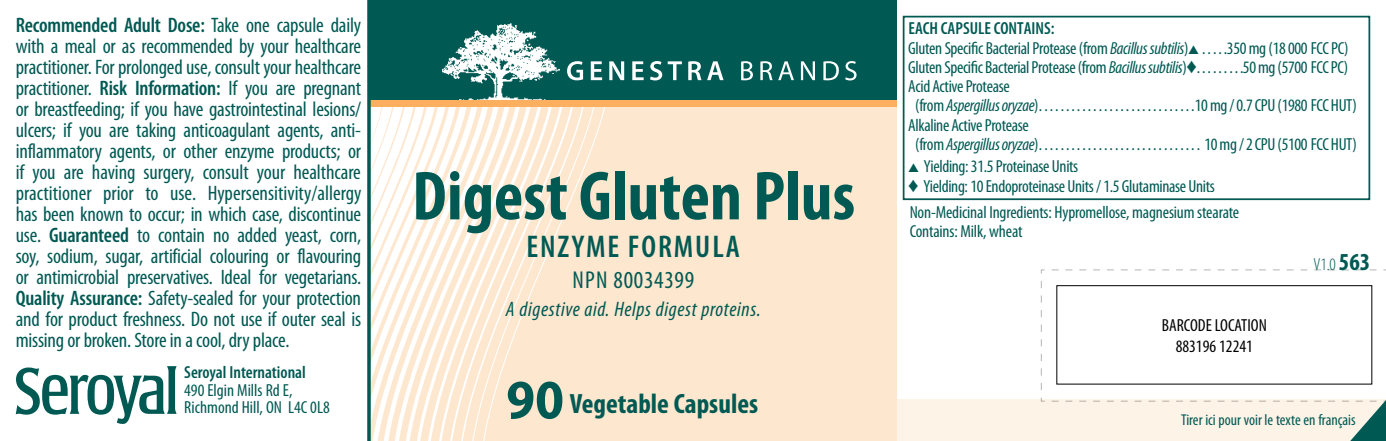
<style>
.page{position:relative;width:1386px;height:441px;background:#fff}
.page>*{position:absolute;margin:0;border:0;box-sizing:border-box;transform-origin:0 0}
.t1{font:700 condensed 70px "Myriad Pro";color:#005953}
.t2{font:600 condensed 31.5px "Myriad Pro";letter-spacing:.06em;color:#005953}
.t3{font:700 condensed 28px "Myriad Pro";color:#005953}
.t4{font:condensed 24.5px "Myriad Pro";letter-spacing:.03em;color:#005953}
.t5{font:condensed 21px/21px "Myriad Pro";letter-spacing:-.01em;color:#005953;text-align:justify}
.t6{font:italic condensed 21px "Myriad Pro";letter-spacing:.03em;color:#005953}
.t7{font:condensed 17.5px/19.2px "Myriad Pro";letter-spacing:-.02em;color:#005953}
.t8{font:condensed 17.5px/17.5px "Myriad Pro";color:#005953}
.t9{font:condensed 17.5px/21px "Myriad Pro";color:#000;text-align:center}
.t10{font:600 condensed 17.5px "Myriad Pro";color:#005953}
.t11{font:300 condensed 17.5px "Myriad Pro";color:#005953}
.t12{font:condensed 15.75px "Myriad Pro";color:#005953}
.s1{font-weight:600}
.s2{font-stretch:semi-condensed;font-size:56px}
.s3{font-style:italic}
.s4{font-weight:700;font-size:24.5px}
</style>
<div class="page">
<div style="left:890px;top:400px;width:496px;height:41px;background:#fef3e7"></div>
<div style="left:368px;top:99px;width:529px;height:342px;background:#fee7cf"></div>
<svg style="left:371px;top:107px;width:234px;height:334px"></svg>
<div style="left:368px;top:0;width:529px;height:102px;background:#005953"></div>
<img style="left:442px;top:23px;width:118px;height:77px">
<svg style="left:567px;top:61px;width:16px;height:19px"></svg>
<svg style="left:591px;top:61px;width:11px;height:19px"></svg>
<svg style="left:609px;top:61px;width:15px;height:19px"></svg>
<svg style="left:632px;top:61px;width:12px;height:19px"></svg>
<svg style="left:650px;top:61px;width:12px;height:19px"></svg>
<svg style="left:668px;top:61px;width:14px;height:19px"></svg>
<svg style="left:688px;top:61px;width:36px;height:19px"></svg>
<svg style="left:741px;top:61px;width:12px;height:19px"></svg>
<svg style="left:760px;top:61px;width:34px;height:19px"></svg>
<svg style="left:801px;top:61px;width:14px;height:19px"></svg>
<svg style="left:823px;top:61px;width:16px;height:19px"></svg>
<svg style="left:845px;top:61px;width:12px;height:19px"></svg>
<svg style="left:16px;top:366px;width:161px;height:58px"></svg>
<div style="left:903px;top:16px;width:467px;height:184px;border:2px solid #005953"></div>
<div style="left:369px;top:100px;width:528px;height:7px;background:#fbaf5f"></div>
<svg style="left:1040px;top:269px;width:346px;height:133px"></svg>
<div style="left:1057px;top:286px;width:315px;height:98px;background:#fff"></div>
<div style="left:1056px;top:285px;width:316px;height:100px;border:1px solid #000"></div>
<svg style="left:367px;top:0;width:4px;height:441px;fill:#005953"></svg>
<svg style="left:1052px;top:400px;width:334px;height:41px"></svg>
<p class="t5" style="left:16px;top:14px;width:347px"><span class="s1">Recommended Adult Dose:</span> Take one capsule daily with a meal or as recommended by your healthcare practitioner. For prolonged use, consult your healthcare practitioner. <span class="s1">Risk Information:</span> If you are pregnant or breastfeeding; if you have gastrointestinal lesions/ ulcers; if you are taking anticoagulant agents, anti&shy;inflammatory agents, or other enzyme products; or if you are having surgery, consult your healthcare practitioner prior to use. Hypersensitivity/allergy has been known to occur; in which case, discontinue use. <span class="s1">Guaranteed</span> to contain no added yeast, corn, soy, sodium, sugar, artificial colouring or flavouring or antimicrobial preservatives. Ideal for vegetarians.<br><span class="s1">Quality Assurance:</span> Safety-sealed for your protection and for product freshness. Do not use if outer seal is missing or broken. Store in a cool, dry place.</p>
<p class="t10" style="left:184px;top:363px;width:123px">Seroyal International</p>
<p class="t8" style="left:184px;top:382px;width:147px">490 Elgin Mills Rd E,<br>Richmond Hill, ON L4C 0L8</p>
<h1 class="t1" style="left:412px;top:152px;width:445px">Digest Gluten Plus</h1>
<h2 class="t2" style="left:526px;top:229px;width:215px">ENZYME FORMULA</h2>
<p class="t4" style="left:573px;top:266px;width:123px">NPN 80034399</p>
<p class="t6" style="left:506px;top:297px;width:256px">A digestive aid. Helps digest proteins.</p>
<h3 class="t3" style="left:506px;top:386px;width:253px"><span class="s2">90</span> Vegetable Capsules</h3>
<p class="t7" style="left:908px;top:19px;width:296px"><span class="s1">EACH CAPSULE CONTAINS:<br></span>Gluten Specific Bacterial Protease (from <span class="s3">Bacillus subtilis</span>)▲.....</p>
<p class="t7" style="left:1227px;top:39px;width:123px">350 mg (18 000 FCC PC)</p>
<p class="t7" style="left:908px;top:58px;width:292px">Gluten Specific Bacterial Protease (from <span class="s3">Bacillus subtilis</span>)♦.........</p>
<p class="t7" style="left:1243px;top:58px;width:107px">50 mg (5700 FCC PC)</p>
<p class="t7" style="left:915px;top:77px;width:127px;text-indent:-7px">Acid Active Protease (from <span class="s3">Aspergillus oryzae</span>).............................</p>
<p class="t7" style="left:1195px;top:96px;width:164px">10 mg / 0.7 CPU (1980 FCC HUT)</p>
<p class="t7" style="left:915px;top:116px;width:127px;text-indent:-7px">Alkaline Active Protease (from <span class="s3">Aspergillus oryzae</span>)...............................</p>
<p class="t7" style="left:1204px;top:135px;width:154px">10 mg / 2 CPU (5100 FCC HUT)</p>
<p class="t7" style="left:908px;top:157px;width:308px">▲ Yielding: 31.5 Proteinase Units<br>♦ Yielding: 10 Endoproteinase Units / 1.5 Glutaminase Units</p>
<p class="t7" style="left:910px;top:202px;width:331px">Non-Medicinal Ingredients: Hypromellose, magnesium stearate<br>Contains: Milk, wheat</p>
<p class="t9" style="left:1162px;top:315px;width:106px">BARCODE LOCATION<br>883196 12241</p>
<p class="t11" style="left:1313px;top:254px;width:58px">V1.0 <span class="s4">563</span></p>
<p class="t12" style="left:1181px;top:411px;width:176px">Tirer ici pour voir le texte en français</p>
</div>
